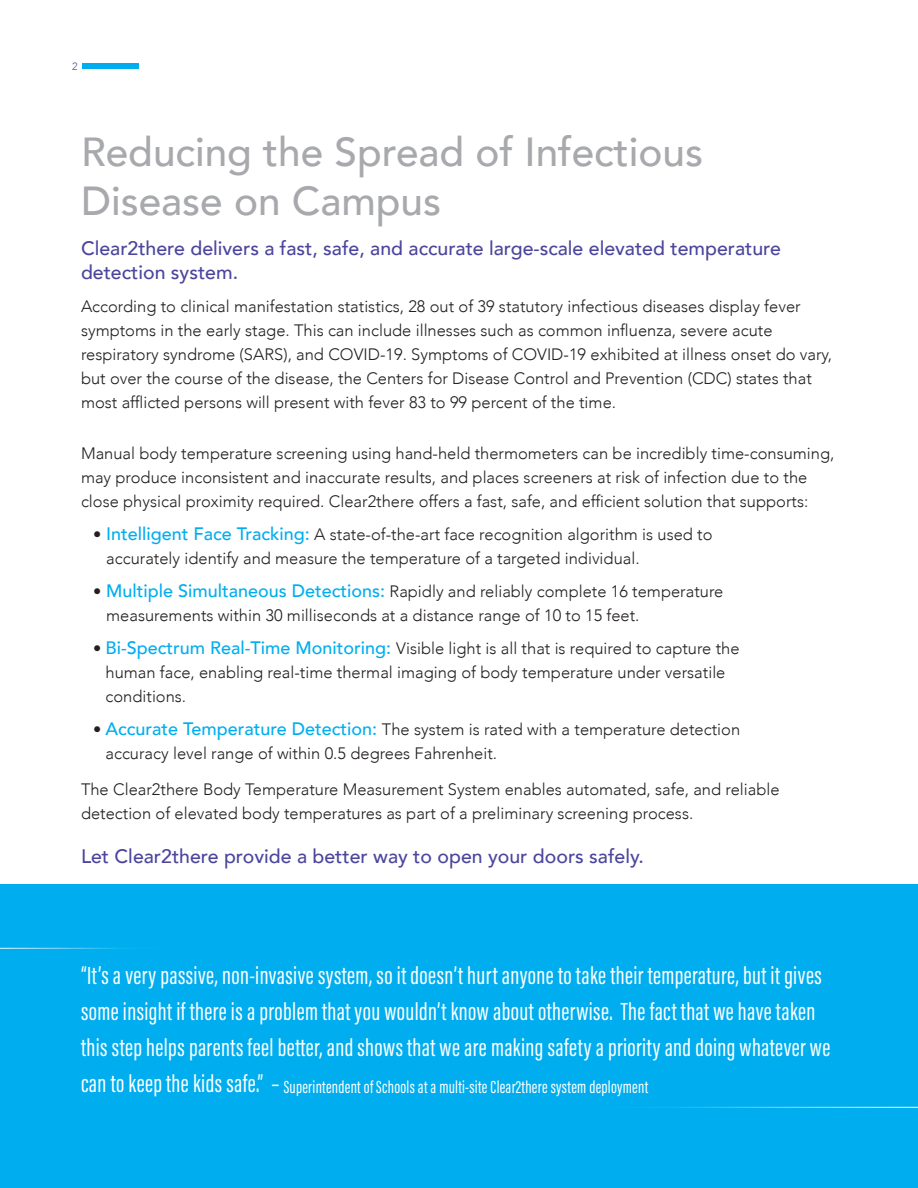
<style>
.page{position:relative;width:918px;height:1188px;background:#fff}
.page>*{position:absolute;margin:0;border:0;box-sizing:border-box;transform-origin:0 0}
.Inside_Cover_-_Heade{font:500 40.5px/48.6px "Avenir";color:#a8a9ad}
.Body_Copy{font:25.5px/36px "Acumin Pro Extra Cond";letter-spacing:.015em;color:#fff}
.Inside_Cover_-_copy{font:500 19.5px/24px "Avenir";color:#4b459d}
.Inside_Cover_-_Item{font:500 19.5px "Avenir";color:#4b459d}
.Body_Copy-2{font:18px "Acumin Pro Extra Cond";letter-spacing:.015em;color:#fff}
.Inside_Cover_-_copy-2{font:300 16.5px/24px "Avenir";color:#231f20}
.Inside_Cover_-_Item-2{font:300 16.5px/24px "Avenir";color:#231f20}
.t1{font:300 10.5px "Avenir";color:#4b459d}
.s1{font-weight:500;font-size:18px;color:#00aeef}
.s2{font-size:25.5px}
</style>
<div class="page">
<div style="left:0;top:885px;width:918px;height:303px;background:#00aeef"></div>
<div style="left:82px;top:64px;width:57px;height:5px;background:#00aeef"></div>
<hr style="left:0;top:948px;width:175px;height:1px;background:#fff">
<hr style="left:582px;top:1107px;width:336px;height:1px;background:#fff">
<p class="t1" style="left:72px;top:60px;width:7px">2</p>
<p class="Inside_Cover_-_Heade" style="left:81px;top:126px;width:623px">Reducing the Spread of Infectious<br>Disease on Campus</p>
<p class="Inside_Cover_-_copy" style="left:81px;top:235px;width:702px">Clear2there delivers a fast, safe, and accurate large-scale elevated temperature detection system.</p>
<p class="Inside_Cover_-_copy-2" style="left:81px;top:295px;width:753px">According to clinical manifestation statistics, 28 out of 39 statutory infectious diseases display fever symptoms in the early stage. This can include illnesses such as common influenza, severe acute respiratory syndrome (SARS), and COVID-19. Symptoms of COVID-19 exhibited at illness onset do vary, but over the course of the disease, the Centers for Disease Control and Prevention (CDC) states that most afflicted persons will present with fever 83 to 99 percent of the time.</p>
<p class="Inside_Cover_-_copy-2" style="left:81px;top:442px;width:755px">Manual body temperature screening using hand-held thermometers can be incredibly time-consuming, may produce inconsistent and inaccurate results, and places screeners at risk of infection due to the close physical proximity required. Clear2there offers a fast, safe, and efficient solution that supports:</p>
<p class="Inside_Cover_-_Item-2" style="left:106px;top:523px;width:608px;text-indent:-13px">• <span class="s1">Intelligent Face Tracking:</span> A state-of-the-art face recognition algorithm is used to accurately identify and measure the temperature of a targeted individual.</p>
<p class="Inside_Cover_-_Item-2" style="left:106px;top:580px;width:619px;text-indent:-13px">• <span class="s1">Multiple Simultaneous Detections:</span> Rapidly and reliably complete 16 temperature measurements within 30 milliseconds at a distance range of 10 to 15 feet.</p>
<p class="Inside_Cover_-_Item-2" style="left:106px;top:637px;width:636px;text-indent:-13px">• <span class="s1">Bi-Spectrum Real-Time Monitoring:</span> Visible light is all that is required to capture the human face, enabling real-time thermal imaging of body temperature under versatile conditions.</p>
<p class="Inside_Cover_-_Item-2" style="left:106px;top:718px;width:636px;text-indent:-13px">• <span class="s1">Accurate Temperature Detection:</span> The system is rated with a temperature detection accuracy level range of within 0.5 degrees Fahrenheit.</p>
<p class="Inside_Cover_-_copy-2" style="left:81px;top:778px;width:700px">The Clear2there Body Temperature Measurement System enables automated, safe, and reliable detection of elevated body temperatures as part of a preliminary screening process.</p>
<p class="Inside_Cover_-_Item" style="left:81px;top:839px;width:564px">Let Clear2there provide a better way to open your doors safely.</p>
<p class="Body_Copy" style="left:81px;top:957px;width:751px">“It’s a very passive, non-invasive system, so it doesn’t hurt anyone to take their temperature, but it gives some insight if there is a problem that you wouldn’t know about otherwise. The fact that we have taken this step helps parents feel better, and shows that we are making safety a priority and doing whatever we</p>
<p class="Body_Copy-2" style="left:81px;top:1076px;width:569px"><span class="s2">can to keep the kids safe.” –</span> Superintendent of Schools at a multi-site Clear2there system deployment</p>
</div>
